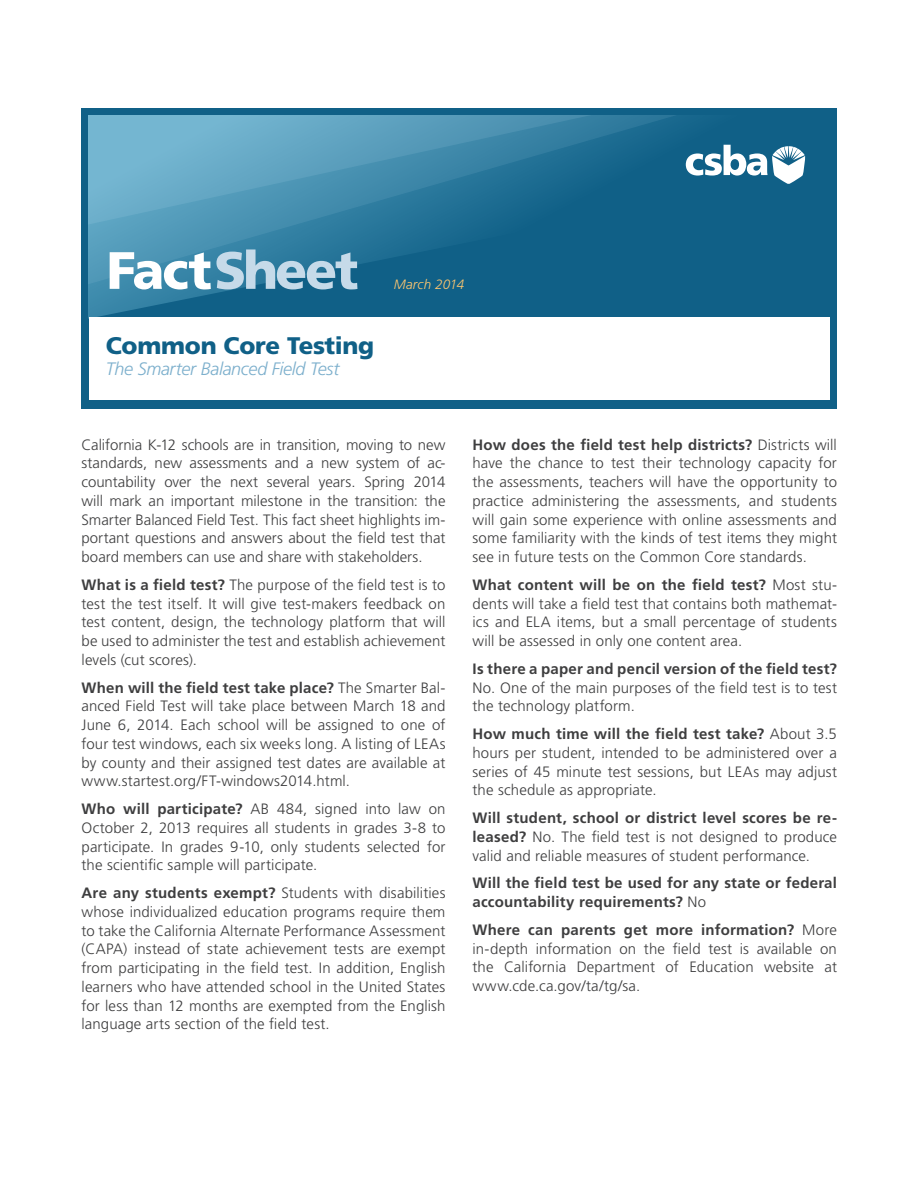
<style>
.page{position:relative;width:918px;height:1188px;background:#fff}
.page>*{position:absolute;margin:0;border:0;box-sizing:border-box;transform-origin:0 0}
._2__Subhead{font:900 52.5px "Frutiger LT Std";letter-spacing:-.04em;color:#c6dae9}
._1__Main_Header{font:900 24px "Frutiger LT Std";letter-spacing:-.01em;color:#106087}
._1__Main_Header-2{font:italic 300 18px "Frutiger LT Std";letter-spacing:-.02em;color:#7cafcc}
.body{font:300 15px/18.8px "Frutiger LT Std";letter-spacing:.01em;color:#3e3e3f;text-align:justify}
.body-2{font:700 15px/18.8px "Frutiger LT Std";letter-spacing:.015em;color:#3e3e3f}
._3__Subhead_2{font:italic 300 13.5px "Frutiger LT Std";letter-spacing:.01em;color:#fec66f}
.s1{color:#fff}
.s2{font-weight:700}
.s3{font-weight:300}
</style>
<div class="page">
<div style="left:81px;top:108px;width:756px;height:300px;background:#106087"></div>
<svg style="left:88px;top:115px;width:718px;height:204px"></svg>
<div style="left:89px;top:317px;width:740px;height:83px;background:#fff"></div>
<svg style="left:686px;top:145px;width:119px;height:39px"></svg>
<p class="_2__Subhead" style="left:106px;top:239px;width:253px"><span class="s1">Fact</span>Sheet</p>
<p class="_1__Main_Header" style="left:106px;top:331px;width:270px">Common Core Testing</p>
<p class="_1__Main_Header-2" style="left:106px;top:359px;width:235px">The Smarter Balanced Field Test</p>
<p class="_3__Subhead_2" style="left:394px;top:276px;width:72px">March 2014</p>
<p class="body" style="left:82px;top:435px;width:365px">California K-12 schools are in transition, moving to new standards, new assessments and a new system of ac&shy;countability over the next several years. Spring 2014 will mark an important milestone in the transition: the Smarter Balanced Field Test. This fact sheet highlights im&shy;portant questions and answers about the field test that board members can use and share with stakeholders.</p>
<p class="body" style="left:82px;top:576px;width:365px"><span class="s2">What is a field test?</span> The purpose of the field test is to test the test itself. It will give test-makers feedback on test content, design, the technology platform that will be used to administer the test and establish achievement levels (cut scores).</p>
<p class="body" style="left:82px;top:678px;width:366px"><span class="s2">When will the field test take place?</span> The Smarter Bal&shy;anced Field Test will take place between March 18 and June 6, 2014. Each school will be assigned to one of four test windows, each six weeks long. A listing of LEAs by county and their assigned test dates are available at www.startest.org/FT-windows2014.html.</p>
<p class="body" style="left:82px;top:800px;width:366px"><span class="s2">Who will participate?</span> AB 484, signed into law on October 2, 2013 requires all students in grades 3-8 to participate. In grades 9-10, only students selected for the scientific sample will participate.</p>
<p class="body" style="left:82px;top:884px;width:365px"><span class="s2">Are any students exempt?</span> Students with disabilities whose individualized education programs require them to take the California Alternate Performance Assessment (CAPA) instead of state achievement tests are exempt from participating in the field test. In addition, English learners who have attended school in the United States for less than 12 months are exempted from the English language arts section of the field test.</p>
<p class="body" style="left:472px;top:435px;width:366px"><span class="s2">How does the field test help districts?</span> Districts will have the chance to test their technology capacity for the assessments, teachers will have the opportunity to practice administering the assessments, and students will gain some experience with online assessments and some familiarity with the kinds of test items they might see in future tests on the Common Core standards.</p>
<p class="body" style="left:472px;top:576px;width:366px"><span class="s2">What content will be on the field test?</span> Most stu&shy;dents will take a field test that contains both mathemat&shy;ics and ELA items, but a small percentage of students will be assessed in only one content area.</p>
<p class="body" style="left:472px;top:660px;width:366px"><span class="s2">Is there a paper and pencil version of the field test?<br></span>No. One of the main purposes of the field test is to test the technology platform.</p>
<p class="body" style="left:472px;top:725px;width:366px"><span class="s2">How much time will the field test take?</span> About 3.5 hours per student, intended to be administered over a series of 45 minute test sessions, but LEAs may adjust the schedule as appropriate.</p>
<p class="body" style="left:472px;top:809px;width:366px"><span class="s2">Will student, school or district level scores be re&shy;leased?</span> No. The field test is not designed to produce valid and reliable measures of student performance.</p>
<p class="body-2" style="left:472px;top:874px;width:366px">Will the field test be used for any state or federal accountability requirements? <span class="s3">No</span></p>
<p class="body" style="left:472px;top:921px;width:366px"><span class="s2">Where can parents get more information?</span> More in-depth information on the field test is available on the California Department of Education website at www.cde.ca.gov/ta/tg/sa.</p>
</div>
